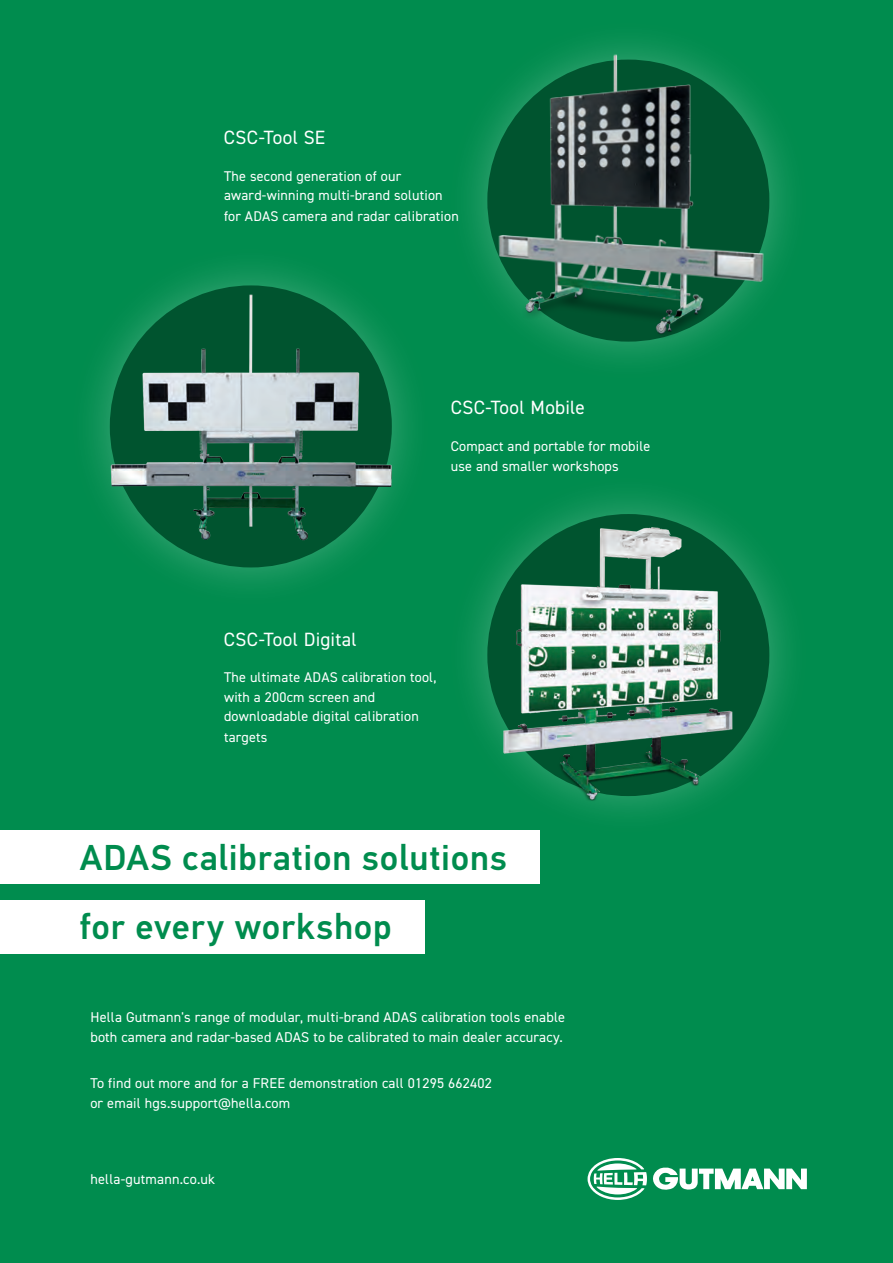
<style>
.page{position:relative;width:893px;height:1263px;background:#008c4e}
.page>*{position:absolute;margin:0;border:0;box-sizing:border-box;transform-origin:0 0}
.t1{font:500 36px/69.3px "Hella DIN Universal";letter-spacing:.02em;color:#008c4e}
.t2{font:19.2px "DIN2014";letter-spacing:.02em;color:#fff}
.t3{font:14.25px/20.2px "DIN2014";letter-spacing:.015em;color:#fff}
.t4{font:14.1px/20px "DIN2014";letter-spacing:.015em;color:#fff}
</style>
<div class="page">
<div style="left:0;top:830px;width:540px;height:54px;background:#fff"></div>
<div style="left:0;top:900px;width:425px;height:53px;background:#fff"></div>
<svg style="left:588px;top:1158px;width:219px;height:42px"></svg>
<div style="left:445px;top:472px;width:366px;height:366px;background:#fff;opacity:.64"></div>
<div style="left:487px;top:514px;width:282px;height:282px;background:#00542f;border-radius:50%"></div>
<img style="left:494px;top:520px;width:247px;height:290px">
<img style="left:470px;top:49px;width:306px;height:293px">
<div style="left:68px;top:243px;width:366px;height:367px;background:#fff;opacity:.64"></div>
<div style="left:110px;top:285px;width:282px;height:282px;background:#00542f;border-radius:50%"></div>
<img style="left:102px;top:286px;width:294px;height:259px">
<div style="left:425px;top:394px;width:174px;height:26px;background:#008c4e"></div>
<h2 class="t2" style="left:224px;top:126px;width:103px">CSC-Tool SE</h2>
<p class="t4" style="left:224px;top:165px;width:236px">The second generation of our award-winning multi-brand solution for ADAS camera and radar calibration</p>
<h2 class="t2" style="left:451px;top:396px;width:136px">CSC-Tool Mobile</h2>
<p class="t4" style="left:451px;top:435px;width:201px;line-height:20.7px">Compact and portable for mobile use and smaller workshops</p>
<h2 class="t2" style="left:224px;top:627px;width:135px">CSC-Tool Digital</h2>
<p class="t4" style="left:224px;top:667px;width:214px">The ultimate ADAS calibration tool, with a 200cm screen and downloadable digital calibration targets</p>
<h1 class="t1" style="left:80px;top:826px;width:428px">ADAS calibration solutions for every workshop</h1>
<p class="t3" style="left:90px;top:1006px;width:476px">Hella Gutmann's range of modular, multi-brand ADAS calibration tools enable both camera and radar-based ADAS to be calibrated to main dealer accuracy.</p>
<p class="t3" style="left:90px;top:1072px;width:403px">To find out more and for a FREE demonstration call 01295 662402 or email hgs.support@hella.com</p>
<p class="t3" style="left:90px;top:1169px;width:126px">hella-gutmann.co.uk</p>
</div>
